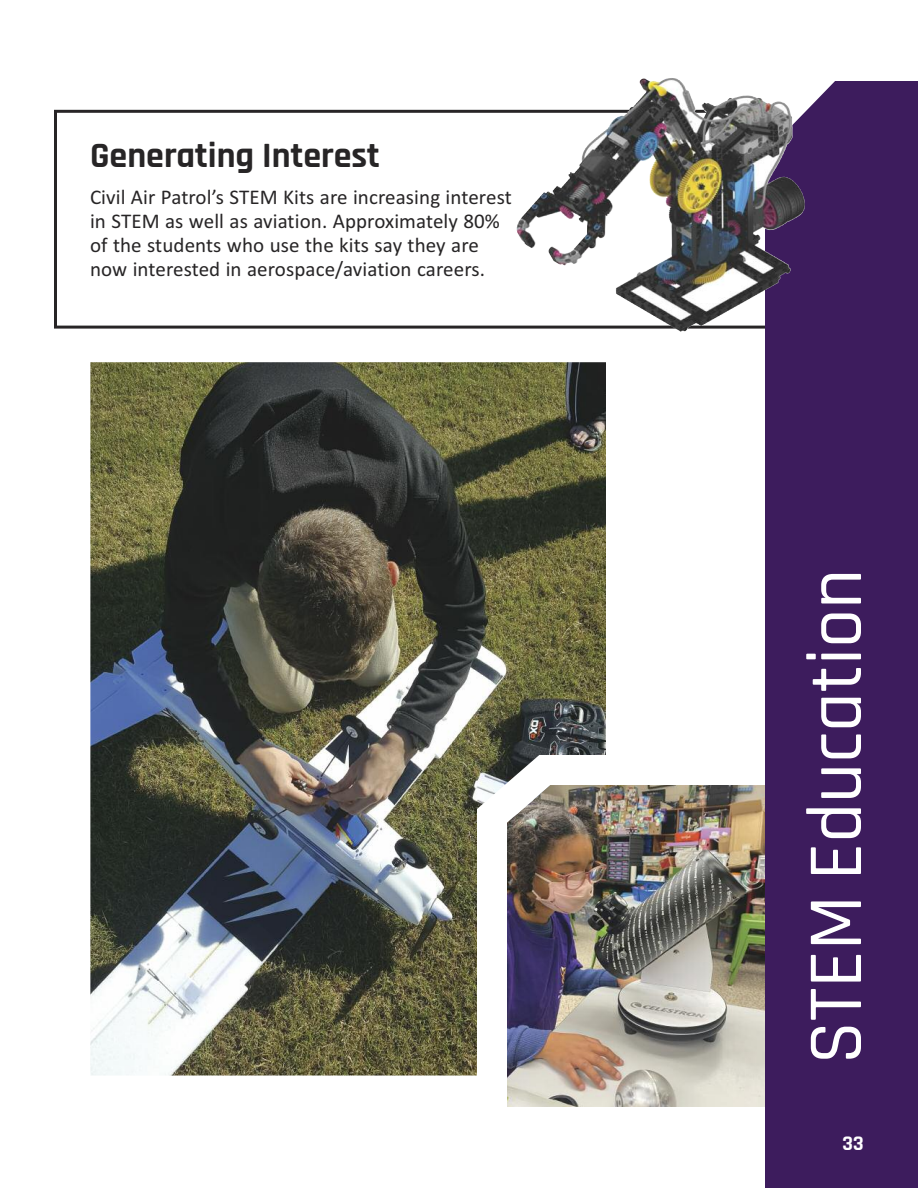
<style>
.page{position:relative;width:918px;height:1188px;background:#fff}
.page>*{position:absolute;margin:0;border:0;box-sizing:border-box;transform-origin:0 0}
.t1{font:500 78px "Rajdhani";color:#fff}
.t2{font:700 36px "Rajdhani";color:#272526}
.t3{font:21px/24px "Calibri";letter-spacing:.005em;color:#272526}
.t4{font:700 21px "Rajdhani";color:#fff}
</style>
<div class="page">
<img style="left:90px;top:362px;width:516px;height:714px">
<img style="left:477px;top:755px;width:288px;height:352px">
<svg style="left:54px;top:110px;width:711px;height:219px"></svg>
<div style="left:765px;top:81px;width:153px;height:1107px;background:#3d1c5d"></div>
<img style="left:602px;top:155px;width:69px;height:83px">
<h2 class="t2" style="left:90px;top:133px;width:292px">Generating Interest</h2>
<p class="t3" style="left:90px;top:185px;width:423px">Civil Air Patrol’s STEM Kits are increasing interest in STEM as well as aviation. Approximately 80% of the students who use the kits say they are now interested in aerospace/aviation careers.</p>
<h1 class="t1" style="left:791px;top:1064px;width:497px;rotate:-90deg">STEM Education</h1>
<p class="t4" style="left:843px;top:1130px;width:23px">33</p>
</div>
